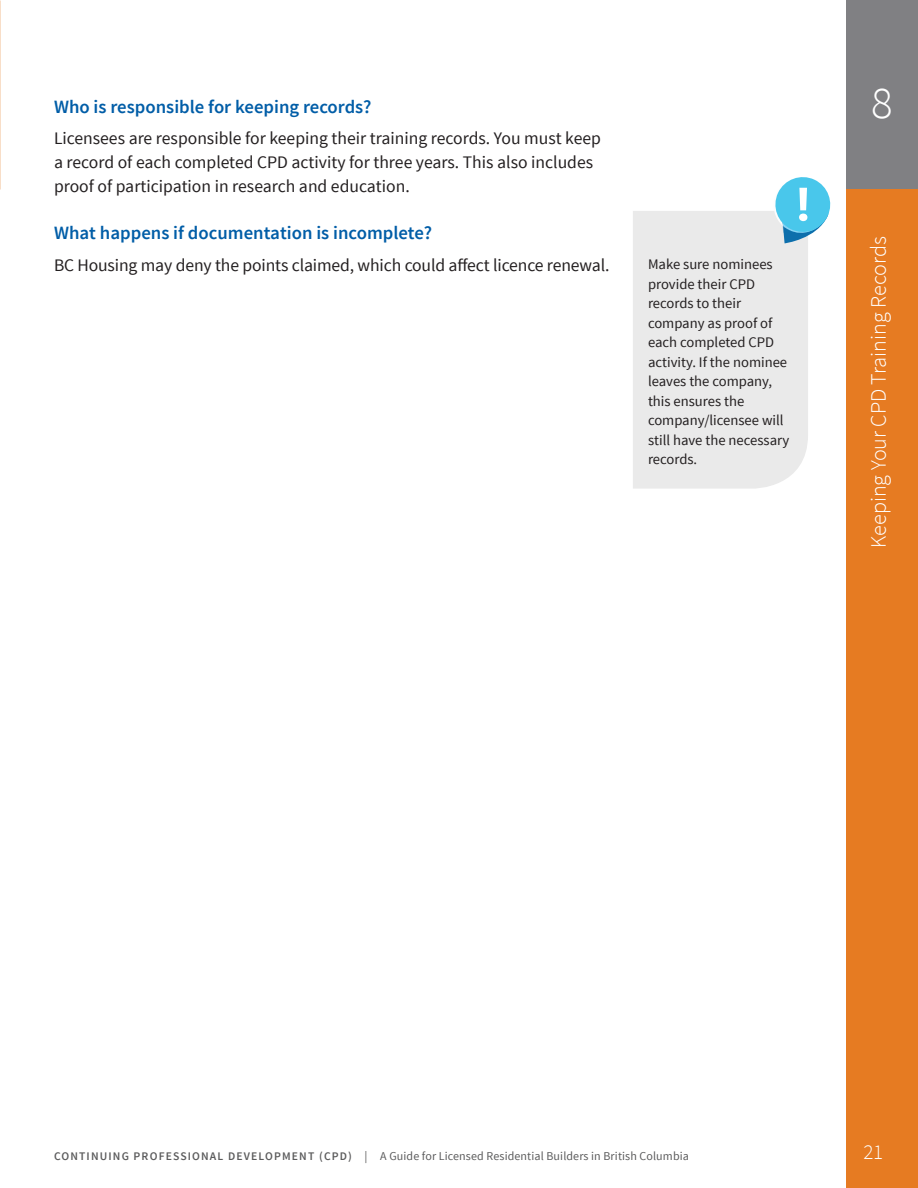
<style>
.page{position:relative;width:918px;height:1188px;background:#fff}
.page>*{position:absolute;margin:0;border:0;box-sizing:border-box;transform-origin:0 0}
.t1{font:300 45px "Source Sans Pro";color:#fff}
.t2{font:300 27px "Source Sans Pro";color:#fff}
.t3{font:300 22.05px "Source Sans Pro";color:#fff}
.t4{font:300 21px "Source Sans Pro";color:#fff}
.Questions{font:600 18.75px "Source Sans Pro";color:#015da7}
.Body{font:17.7px/24px "Source Sans Pro";color:#231f20}
.Sidebar{font:14.7px/19.5px "Source Sans Pro";color:#231f20}
.t5{font:12px "Source Sans Pro";letter-spacing:.01em;color:#3e3e3f}
.s1{font-weight:600;font-size:11.7px}
.s2{font-size:12.3px}
</style>
<div class="page">
<div style="left:847px;top:0;width:71px;height:189px;background:#808083"></div>
<div style="left:847px;top:189px;width:71px;height:999px;background:#e67b22"></div>
<div style="left:633px;top:211px;width:175px;height:278px;background:#eaeaea"></div>
<svg style="left:771px;top:177px;width:60px;height:66px"></svg>
<p class="Questions" style="left:54px;top:95px;width:319px">Who is responsible for keeping records?</p>
<p class="t1" style="left:871px;top:76px;width:23px">8</p>
<p class="Body" style="left:54px;top:127px;width:548px">Licensees are responsible for keeping their training records. You must keep a record of each completed CPD activity for three years. This also includes proof of participation in research and education.</p>
<p class="Questions" style="left:54px;top:221px;width:379px">What happens if documentation is incomplete?</p>
<p class="Body" style="left:54px;top:253px;width:557px">BC Housing may deny the points claimed, which could affect licence renewal.</p>
<p class="Sidebar" style="left:648px;top:255px;width:143px">Make sure nominees provide their CPD records to their company as proof of each completed CPD activity. If the nominee leaves the company, this ensures the company/licensee will still have the necessary records.</p>
<p class="t3" style="left:865px;top:548px;width:313px;rotate:-90deg">Keeping Your CPD Training Records</p>
<p class="t5" style="left:54px;top:1149px;width:637px"><span class="s1">CONTINUING PROFESSIONAL DEVELOPMENT (CPD)</span> <span class="s2">|</span> A Guide for Licensed Residential Builders in British Columbia</p>
<h2 class="t2" style="left:859px;top:1134px;width:26px">21</h2>
<p class="t4" style="left:864px;top:1140px;width:21px">21</p>
</div>
